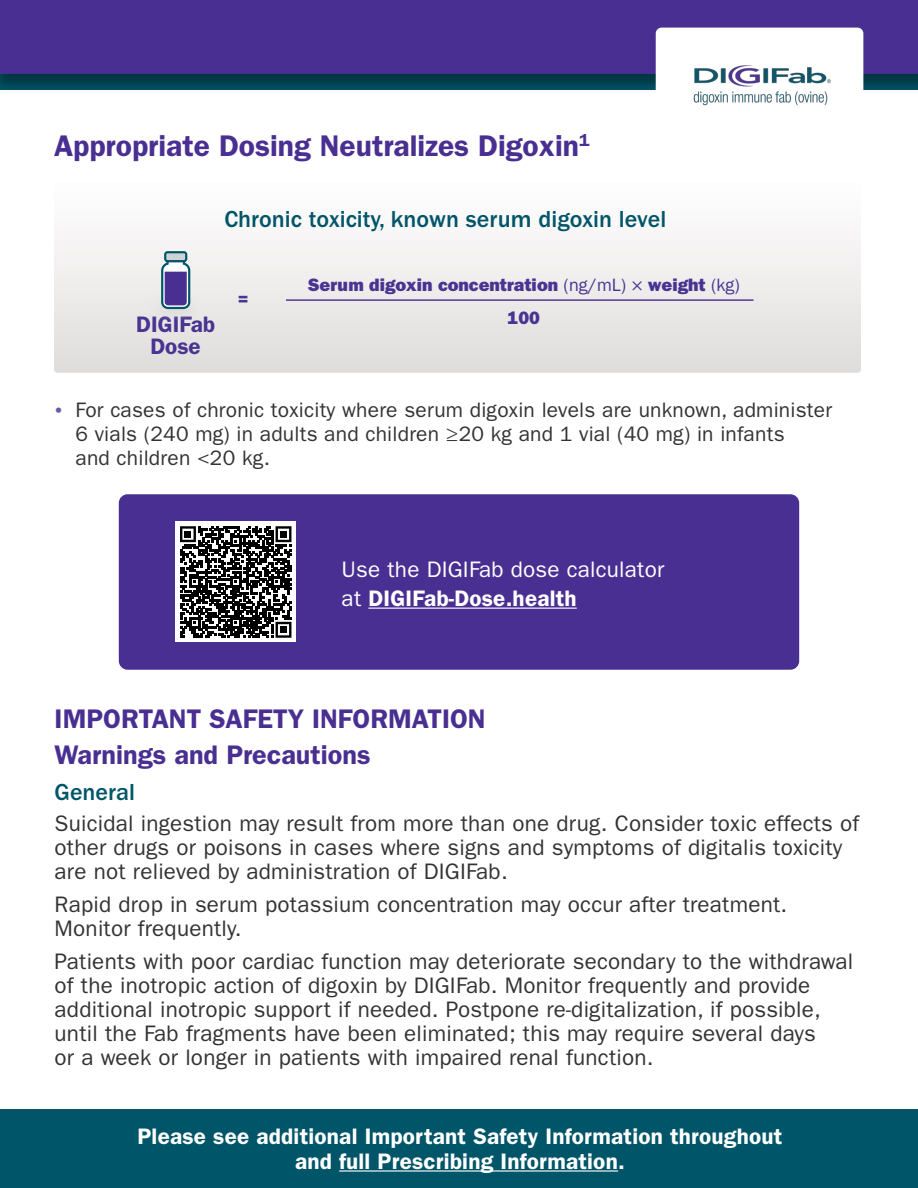
<style>
.page{position:relative;width:918px;height:1188px;background:#fff}
.page>*{position:absolute;margin:0;border:0;box-sizing:border-box;transform-origin:0 0}
.t1{font:600 30px "ITC Franklin Gothic Std";color:#492f92}
.t2{font:600 27px/36px "ITC Franklin Gothic Std";color:#492f92}
.t3{font:500 24px "ITC Franklin Gothic Std";color:#005568}
.t4{font:22.5px/24px "ITC Franklin Gothic Std";letter-spacing:.01em;color:#333}
.t5{font:600 22.5px/24.3px "ITC Franklin Gothic Std";letter-spacing:.01em;color:#fff;text-align:center}
.t6{font:22.5px/28.7px "ITC Franklin Gothic Std";letter-spacing:.01em;color:#fff}
.t7{font:600 22.5px/22.5px "ITC Franklin Gothic Std";color:#493492;text-align:center}
.t8{font:21px/24px "ITC Franklin Gothic Std";letter-spacing:.01em;color:#333}
.t9{font:18px/33.2px "ITC Franklin Gothic Std Hvy";color:#493492;text-align:center}
.t10{font:16.95px "ITC Franklin Gothic Std Hvy";color:#493492}
.s1{font-family:"ITC Franklin Gothic Std"}
.s2{font-family:"Asap";color:#6d58a8}
.s3{font-weight:600}
</style>
<div class="page">
<div style="left:1px;top:1110px;width:917px;height:78px;background:#005568"></div>
<div style="left:0;top:2px;width:918px;height:91px;background:#000;opacity:.35"></div>
<div style="left:0;top:0;width:918px;height:74px;background:#492f92"></div>
<svg style="left:54px;top:242px;width:807px;height:131px"></svg>
<hr style="left:286px;top:299px;width:467px;height:2px;background:#492f92">
<img style="left:150px;top:268px;width:47px;height:52px">
<svg style="left:161px;top:251px;width:29px;height:58px"></svg>
<div style="left:656px;top:28px;width:207px;height:65px;background:#fff"></div>
<img style="left:683px;top:53px;width:156px;height:53px">
<hr style="left:339px;top:1170px;width:279px;height:2px;background:#fff">
<div style="left:119px;top:494px;width:680px;height:176px;background:#492f92;border-radius:9px"></div>
<hr style="left:368px;top:608px;width:209px;height:1px;background:#fff">
<div style="left:175px;top:522px;width:121px;height:120px;background:#fff"></div>
<svg style="left:180px;top:526px;width:111px;height:112px"></svg>
<div style="left:280px;top:531px;width:7px;height:7px;background:#000"></div>
<div style="left:185px;top:531px;width:6px;height:7px;background:#000"></div>
<div style="left:280px;top:626px;width:7px;height:7px;background:#000"></div>
<h1 class="t1" style="left:54px;top:128px;width:537px">Appropriate Dosing Neutralizes Digoxin<sup>1</sup></h1>
<p class="t3" style="left:224px;top:206px;width:443px">Chronic toxicity, known serum digoxin level</p>
<p class="t7" style="left:136px;top:313px;width:80px">DIGIFab<br>Dose</p>
<p class="t10" style="left:238px;top:288px;width:12px">=</p>
<p class="t9" style="left:308px;top:268px;width:434px">Serum digoxin concentration <span class="s1">(ng/mL) ×</span> weight <span class="s1">(kg)<br></span>100</p>
<p class="t8" style="left:75px;top:398px;width:758px;text-indent:-20px"><span class="s2">•</span> For cases of chronic toxicity where serum digoxin levels are unknown, administer<br>6 vials (240 mg) in adults and children ≥20 kg and 1 vial (40 mg) in infants<br>and children &lt;20 kg.</p>
<p class="t6" style="left:342px;top:555px;width:324px">Use the DIGIFab dose calculator at <span class="s3">DIGIFab-Dose.health</span></p>
<p class="t2" style="left:55px;top:700px;width:433px">IMPORTANT SAFETY INFORMATION<br>Warnings and Precautions</p>
<p class="t3" style="left:55px;top:779px;width:82px">General</p>
<p class="t4" style="left:55px;top:812px;width:806px">Suicidal ingestion may result from more than one drug. Consider toxic effects of other drugs or poisons in cases where signs and symptoms of digitalis toxicity are not relieved by administration of DIGIFab.</p>
<p class="t4" style="left:55px;top:892px;width:734px">Rapid drop in serum potassium concentration may occur after treatment.<br>Monitor frequently.</p>
<p class="t4" style="left:55px;top:949px;width:800px">Patients with poor cardiac function may deteriorate secondary to the withdrawal of the inotropic action of digoxin by DIGIFab. Monitor frequently and provide additional inotropic support if needed. Postpone re-digitalization, if possible, until the Fab fragments have been eliminated; this may require several days<br>or a week or longer in patients with impaired renal function.</p>
<p class="t5" style="left:137px;top:1125px;width:646px">Please see additional Important Safety Information throughout and full Prescribing Information.</p>
</div>
